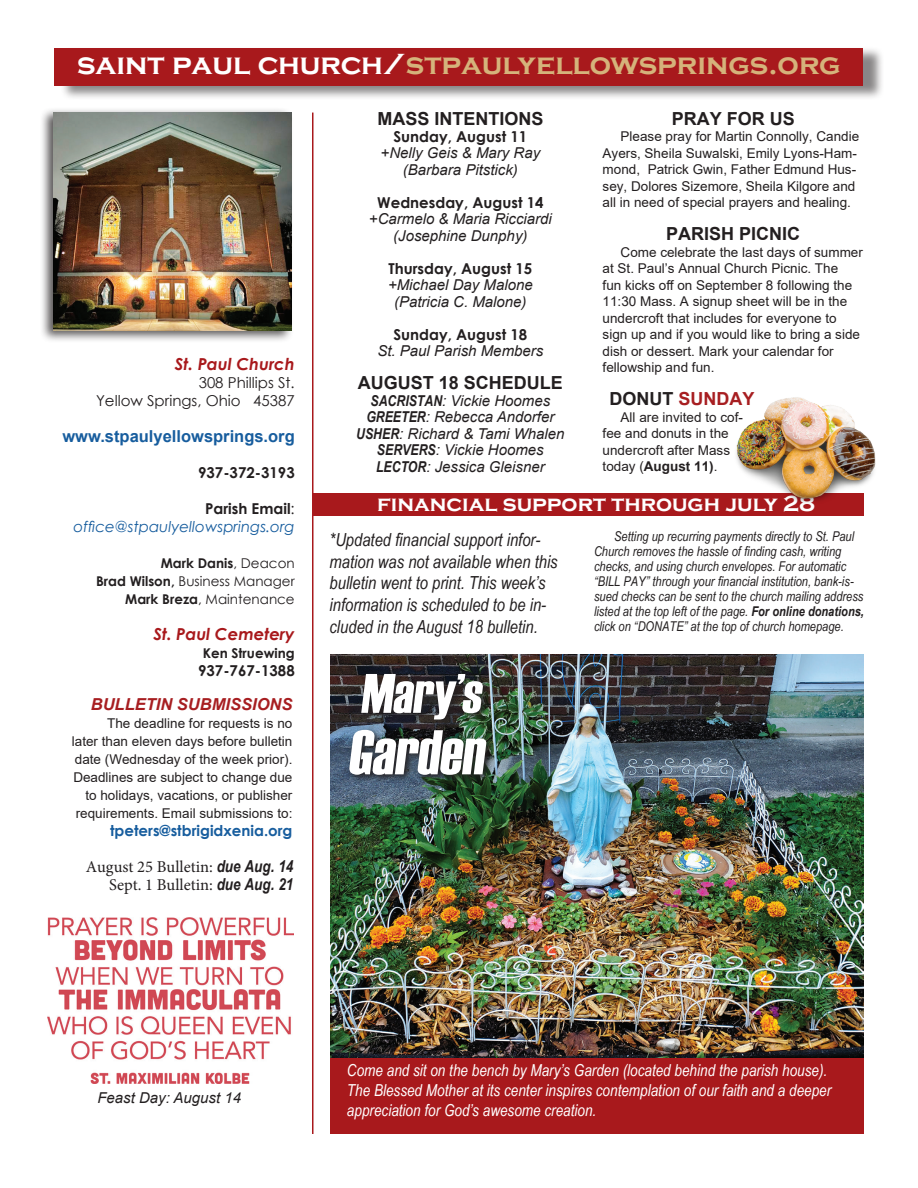
<style>
.page{position:relative;width:918px;height:1188px;background:#fff}
.page>*{position:absolute;margin:0;border:0;box-sizing:border-box;transform-origin:0 0}
.t1{font:63px "Haettenschweiler";color:#fff}
.t2{font:55.5px "Haettenschweiler";color:#fff}
.t3{font:700 30px "Copperplate Gothic";color:#d5b37b}
.t4{font:700 22.5px "Copperplate Gothic";color:#fff}
.t5{font:italic 18px/21.6px "Arial Narrow";color:#231f20}
.t6{font:700 18px "Arial";color:#231f20}
.t7{font:700 18px "Arial";color:#a71e21}
.t8{font:italic 16.5px/19.8px "Arial Narrow";color:#fff}
.t9{font:16.5px/18px "Minion Pro";color:#231f20;text-align:right}
.t10{font:italic 700 16.5px "Century Gothic";color:#a8191c}
.t11{font:700 16.5px "Arial";color:#175d9e}
.t12{font:italic 700 16.5px "Arial";color:#a71e21}
.t13{font:italic 15px/16.5px "Arial";color:#231f20;text-align:center}
.t14{font:700 15px "Century Gothic";color:#231f20}
.t15{font:italic 15px/18px "Century Gothic";color:#175d9e;text-align:right}
.t16{font:15px/18px "Century Gothic";color:#231f20;text-align:right}
.t17{font:700 15px "Century Gothic";color:#175d9e}
.t18{font:13.5px/16.5px "Arial";color:#231f20}
.t19{font:italic 13.5px/15px "Arial Narrow";color:#231f20}
.t20{font:13.5px/18px "Century Gothic";color:#231f20;text-align:right}
.t21{font:700 13.5px "Century Gothic";color:#231f20}
.s1{color:#fff}
.s2{font-weight:700;font-style:normal;color:#231f20}
.s3{font-style:normal;color:#231f20}
.s4{font-weight:700}
.s5{font-family:"Arial Narrow";font-weight:700;font-style:italic}
.s6{font-family:"Arial Narrow";font-weight:700}
.s7{color:#231f20}
</style>
<div class="page">
<hr style="left:312px;top:113px;width:2px;height:1021px;background:#a8191c">
<div style="left:60px;top:46px;width:825px;height:54px;background:#231f20;opacity:.54"></div>
<div style="left:55px;top:48px;width:808px;height:38px;background:#a8191c"></div>
<div style="left:39px;top:107px;width:255px;height:236px;background:#231f20;opacity:.75"></div>
<img style="left:54px;top:112px;width:238px;height:219px">
<div style="left:312px;top:494px;width:552px;height:22px;background:#a8191c"></div>
<img style="left:722px;top:397px;width:154px;height:105px">
<img style="left:330px;top:654px;width:534px;height:404px">
<img style="left:346px;top:670px;width:150px;height:114px">
<div style="left:330px;top:1058px;width:534px;height:76px;background:#a8191c"></div>
<img style="left:47px;top:918px;width:246px;height:166px">
<h3 class="t3" style="left:77px;top:48px;width:765px"><span class="s1">saint paul church/</span>stpaulyellowsprings.org</h3>
<p class="t10" style="left:175px;top:351px;width:121px">St. Paul Church</p>
<p class="t16" style="left:96px;top:373px;width:200px">308 Phillips St.<br>Yellow Springs, Ohio 45387</p>
<p class="t11" style="left:62px;top:424px;width:234px">www.stpaulyellowsprings.org</p>
<p class="t14" style="left:198px;top:461px;width:98px">937-372-3193</p>
<p class="t15" style="left:74px;top:499px;width:223px"><span class="s2">Parish Email</span><span class="s3">: </span>office@stpaulyellowsprings.org</p>
<p class="t20" style="left:96px;top:554px;width:200px"><span class="s4">Mark Danis</span>, Deacon<br><span class="s4">Brad Wilson,</span> Business Manager<br><span class="s4">Mark Breza</span>, Maintenance</p>
<p class="t10" style="left:154px;top:621px;width:143px">St. Paul Cemetery</p>
<p class="t21" style="left:203px;top:643px;width:94px">Ken Struewing</p>
<p class="t14" style="left:198px;top:659px;width:98px">937-767-1388</p>
<p class="t12" style="left:91px;top:693px;width:203px">BULLETIN SUBMISSIONS</p>
<p class="t18" style="left:72px;top:714px;width:222px;line-height:18px;text-align:right">The deadline for requests is no<br>later than eleven days before bulletin date (Wednesday of the week prior).<br>Deadlines are subject to change due to holidays, vacations, or publisher requirements. Email submissions to:</p>
<p class="t17" style="left:110px;top:819px;width:184px">tpeters@stbrigidxenia.org</p>
<p class="t9" style="left:86px;top:858px;width:209px">August 25 Bulletin: <span class="s5">due Aug. 14<br></span>Sept. 1 Bulletin: <span class="s5">due Aug. 21</span></p>
<h3 class="t6" style="left:377px;top:106px;width:168px">MASS INTENTIONS</h3>
<p class="t14" style="left:394px;top:125px;width:135px">Sunday, August 11</p>
<p class="t13" style="left:381px;top:145px;width:161px">+Nelly Geis &amp; Mary Ray (Barbara Pitstick)</p>
<p class="t14" style="left:377px;top:191px;width:168px">Wednesday, August 14</p>
<p class="t13" style="left:369px;top:211px;width:184px">+Carmelo &amp; Maria Ricciardi (Josephine Dunphy)</p>
<p class="t14" style="left:389px;top:257px;width:145px">Thursday, August 15</p>
<p class="t13" style="left:388px;top:277px;width:146px">+Michael Day Malone (Patricia C. Malone)</p>
<p class="t14" style="left:394px;top:323px;width:135px">Sunday, August 18</p>
<p class="t13" style="left:377px;top:343px;width:167px">St. Paul Parish Members</p>
<h3 class="t6" style="left:358px;top:370px;width:207px">AUGUST 18 SCHEDULE</h3>
<p class="t13" style="left:356px;top:392px;width:210px"><span class="s6">SACRISTAN</span>: Vickie Hoomes<br><span class="s6">GREETER</span>: Rebecca Andorfer<br><span class="s6">USHER</span>: Richard &amp; Tami Whalen<br><span class="s6">SERVERS</span>: Vickie Hoomes<br><span class="s6">LECTOR</span>: Jessica Gleisner</p>
<h3 class="t6" style="left:672px;top:106px;width:125px">PRAY FOR US</h3>
<p class="t18" style="left:603px;top:128px;width:258px;text-indent:18px">Please pray for Martin Connolly, Candie Ayers, Sheila Suwalski, Emily Lyons-Ham&shy;mond, Patrick Gwin, Father Edmund Hus&shy;sey, Dolores Sizemore, Sheila Kilgore and all in need of special prayers and healing.</p>
<h3 class="t6" style="left:666px;top:221px;width:136px">PARISH PICNIC</h3>
<p class="t18" style="left:603px;top:244px;width:262px;text-indent:18px">Come celebrate the last days of summer at St. Paul’s Annual Church Picnic. The<br>fun kicks off on September 8 following the 11:30 Mass. A signup sheet will be in the undercroft that includes for everyone to sign up and if you would like to bring a side dish or dessert. Mark your calendar for fellowship and fun.</p>
<h3 class="t7" style="left:610px;top:386px;width:146px"><span class="s7">DONUT</span> SUNDAY</h3>
<p class="t18" style="left:603px;top:409px;width:142px;text-indent:18px">All are invited to cof&shy;fee and donuts in the undercroft after Mass today (<span class="s4">August 11)</span>.</p>
<h3 class="t4" style="left:377px;top:491px;width:439px">financial support through july 28</h3>
<h3 class="t5" style="left:330px;top:529px;width:230px">*Updated financial support infor&shy;mation was not available when this bulletin went to print. This week’s information is scheduled to be in&shy;cluded in the August 18 bulletin.</h3>
<h2 class="t2" style="left:360px;top:656px;width:131px">Mary’s</h2>
<h1 class="t1" style="left:348px;top:710px;width:148px">Garden</h1>
<p class="t19" style="left:594px;top:529px;width:271px;text-indent:20px">Setting up recurring payments directly to St. Paul Church removes the hassle of finding cash, writing checks, and using church envelopes. For automatic “BILL PAY” through your financial institution, bank-is&shy;sued checks can be sent to the church mailing address listed at the top left of the page. <span class="s4">For online donations, </span>click on “DONATE” at the top of church homepage.</p>
<p class="t13" style="left:97px;top:1090px;width:145px">Feast Day: August 14</p>
<p class="t8" style="left:347px;top:1060px;width:486px">Come and sit on the bench by Mary’s Garden (located behind the parish house).<br>The Blessed Mother at its center inspires contemplation of our faith and a deeper appreciation for God’s awesome creation.</p>
</div>
